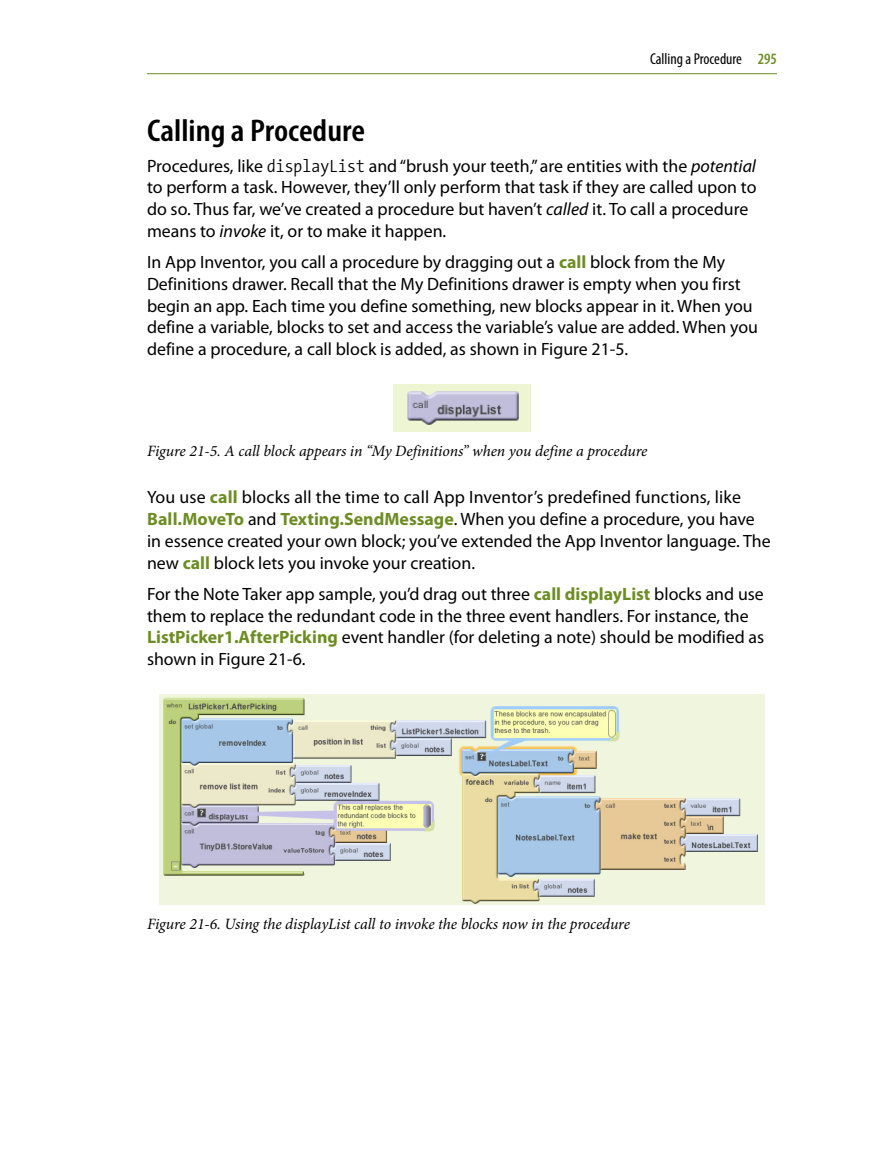
<style>
.page{position:relative;width:882px;height:1158px;background:#fff}
.page>*{position:absolute;margin:0;border:0;box-sizing:border-box;transform-origin:0 0}
.t1{font:600 condensed 31.5px "Myriad Pro";color:#000;scale:1.1 1}
.t2{font:17.85px/21.9px "Myriad Pro";color:#000}
.t3{font:italic 15.75px "Minion Pro";letter-spacing:-.01em;color:#000}
.t4{font:condensed 15.75px "Myriad Pro";color:#000}
.s1{font-weight:600;color:#6d8d24}
.s2{font-family:"The Sans Mono Cd W4";font-weight:300}
.s3{font-style:italic}
.s4{font-weight:700;color:#6d8d24}
</style>
<div class="page">
<hr style="left:147px;top:73px;width:630px;height:1px;background:#6d8d24">
<img style="left:394px;top:385px;width:136px;height:47px">
<img style="left:160px;top:695px;width:604px;height:209px">
<p class="t4" style="left:650px;top:50px;width:128px">Calling a Procedure <span class="s1">295</span></p>
<h1 class="t1" style="left:147px;top:111px;width:200px">Calling a Procedure</h1>
<p class="t2" style="left:147px;top:154px;width:611px">Procedures, like <span class="s2">displayList</span> and “brush your teeth,” are entities with the <span class="s3">potential </span>to perform a task. However, they’ll only perform that task if they are called upon to do so. Thus far, we’ve created a procedure but haven’t <span class="s3">called</span> it. To call a procedure means to <span class="s3">invoke</span> it, or to make it happen.</p>
<p class="t2" style="left:147px;top:251px;width:613px">In App Inventor, you call a procedure by dragging out a <span class="s4">call</span> block from the My Definitions drawer. Recall that the My Definitions drawer is empty when you first begin an app. Each time you define something, new blocks appear in it. When you define a variable, blocks to set and access the variable’s value are added. When you define a procedure, a call block is added, as shown in Figure 21-5.</p>
<p class="t3" style="left:147px;top:440px;width:502px">Figure 21-5. A call block appears in “My Definitions” when you define a procedure</p>
<p class="t2" style="left:147px;top:486px;width:625px">You use <span class="s4">call</span> blocks all the time to call App Inventor’s predefined functions, like <span class="s4">Ball.MoveTo</span> and <span class="s4">Texting.SendMessage</span>. When you define a procedure, you have in essence created your own block; you’ve extended the App Inventor language. The new <span class="s4">call</span> block lets you invoke your creation.</p>
<p class="t2" style="left:147px;top:582px;width:619px">For the Note Taker app sample, you’d drag out three <span class="s4">call displayList</span> blocks and use them to replace the redundant code in the three event handlers. For instance, the <span class="s4">ListPicker1.AfterPicking</span> event handler (for deleting a note) should be modified as shown in Figure 21-6.</p>
<p class="t3" style="left:147px;top:913px;width:485px">Figure 21-6. Using the displayList call to invoke the blocks now in the procedure</p>
</div>
